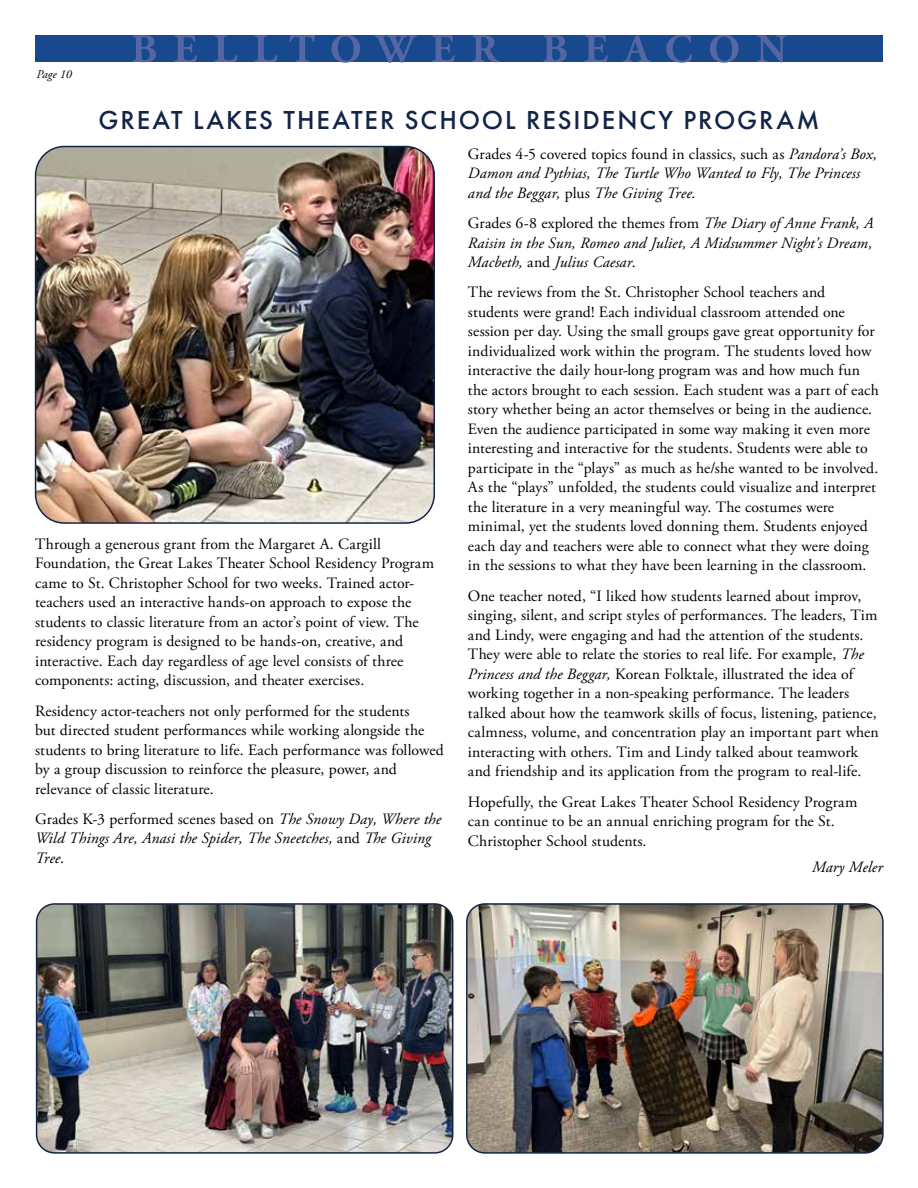
<style>
.page{position:relative;width:918px;height:1188px;background:#fff}
.page>*{position:absolute;margin:0;border:0;box-sizing:border-box;transform-origin:0 0}
.t1{font:500 27px "Futura PT";letter-spacing:.07em;color:#122447}
.t2{font:15.75px/19.5px "Adobe Garamond Pro";letter-spacing:.005em;color:#000}
.t3{font:italic 15.75px/19.5px "Adobe Garamond Pro";letter-spacing:.005em;color:#000}
.t4{font:italic 12px "Adobe Garamond Pro";color:#000}
.s1{font-style:normal}
.s2{font-style:inherit}
.s3{font-style:italic}
</style>
<div class="page">
<div style="left:35px;top:35px;width:848px;height:27px;background:#18488e"></div>
<svg style="left:132px;top:35px;width:655px;height:27px"></svg>
<img style="left:36px;top:147px;width:398px;height:376px">
<div style="left:35px;top:146px;width:400px;height:378px;border:2px solid #122447;border-radius:29px"></div>
<img style="left:37px;top:904px;width:416px;height:247px">
<div style="left:36px;top:903px;width:417px;height:251px;border:2px solid #122447;border-radius:18px"></div>
<img style="left:469px;top:906px;width:412px;height:245px">
<div style="left:466px;top:903px;width:418px;height:251px;border:2px solid #122447;border-radius:18px"></div>
<p class="t4" style="left:37px;top:67px;width:37px">Page 10</p>
<h1 class="t1" style="left:99px;top:103px;width:722px">GREAT LAKES THEATER SCHOOL RESIDENCY PROGRAM</h1>
<p class="t2" style="left:35px;top:535px;width:401px">Through a generous grant from the Margaret A. Cargill Foundation, the Great Lakes Theater School Residency Program came to St. Christopher School for two weeks. Trained actor&shy;teachers used an interactive hands-on approach to expose the students to classic literature from an actor’s point of view. The residency program is designed to be hands-on, creative, and interactive. Each day regardless of age level consists of three components: acting, discussion, and theater exercises.</p>
<p class="t2" style="left:35px;top:702px;width:410px">Residency actor-teachers not only performed for the students<br>but directed student performances while working alongside the students to bring literature to life. Each performance was followed by a group discussion to reinforce the pleasure, power, and relevance of classic literature.</p>
<p class="t3" style="left:35px;top:810px;width:408px"><span class="s1">Grades K-3 performed scenes based on</span> The Snowy Day, Where the<br>Wild Things Are, Anasi the Spider, The Sneetches, <span class="s1">and</span> <span class="s2">T</span>he Giving<br>Tree<span class="s1">.</span></p>
<p class="t3" style="left:468px;top:145px;width:411px"><span class="s1">Grades 4-5 covered topics found in classics, such as</span> Pandora’s Box,<br>Damon and Pythias, The Turtle Who Wanted to Fly, The Princess and the Beggar, <span class="s1">plus</span> The Giving Tree<span class="s1">.</span></p>
<p class="t3" style="left:468px;top:214px;width:407px;text-align:justify"><span class="s1">Grades 6-8 explored the themes from</span> The Diary of Anne Frank, A Raisin in the Sun, Romeo and Juliet, A Midsummer Night’s Dream, Macbeth, <span class="s1">and</span> Julius Caesar<span class="s1">.</span></p>
<p class="t2" style="left:468px;top:283px;width:412px">The reviews from the St. Christopher School teachers and students were grand! Each individual classroom attended one session per day. Using the small groups gave great opportunity for individualized work within the program. The students loved how interactive the daily hour-long program was and how much fun the actors brought to each session. Each student was a part of each story whether being an actor themselves or being in the audience.<br>Even the audience participated in some way making it even more interesting and interactive for the students. Students were able to participate in the “plays” as much as he/she wanted to be involved.<br>As the “plays” unfolded, the students could visualize and interpret the literature in a very meaningful way. The costumes were minimal, yet the students loved donning them. Students enjoyed each day and teachers were able to connect what they were doing in the sessions to what they have been learning in the classroom.</p>
<p class="t2" style="left:468px;top:587px;width:412px">One teacher noted, “I liked how students learned about improv, singing, silent, and script styles of performances. The leaders, Tim and Lindy, were engaging and had the attention of the students.<br>They were able to relate the stories to real life. For example, <span class="s3">The Princess and the Beggar,</span> Korean Folktale, illustrated the idea of working together in a non-speaking performance. The leaders talked about how the teamwork skills of focus, listening, patience, calmness, volume, and concentration play an important part when interacting with others. Tim and Lindy talked about teamwork and friendship and its application from the program to real-life.</p>
<p class="t2" style="left:468px;top:792px;width:391px">Hopefully, the Great Lakes Theater School Residency Program can continue to be an annual enriching program for the St.<br>Christopher School students.</p>
<p class="t3" style="left:812px;top:857px;width:72px">Mary Meler</p>
</div>
